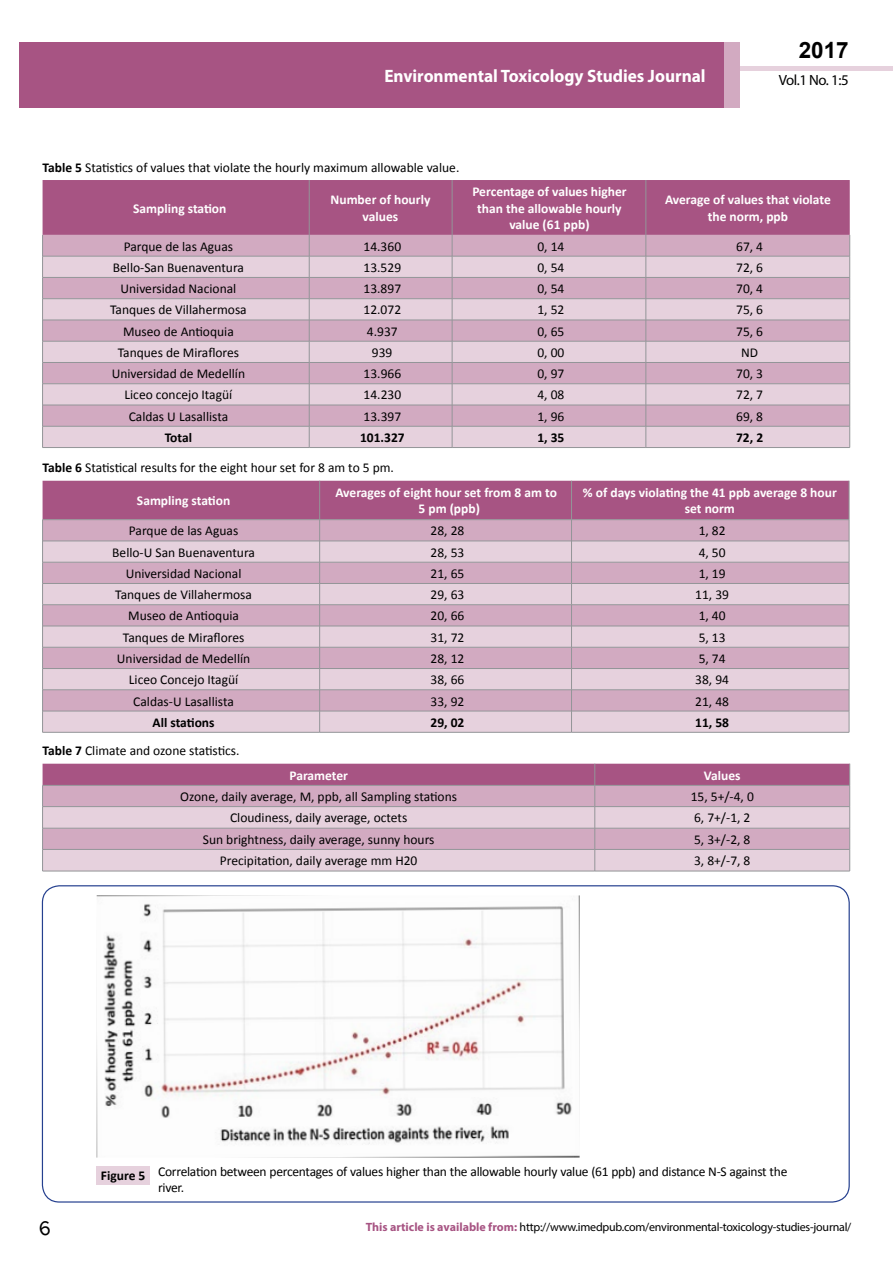
<style>
.page{position:relative;width:893px;height:1263px;background:#fff}
.page>*{position:absolute;margin:0;border:0;box-sizing:border-box;transform-origin:0 0}
.t1{font:25.5px "Tunga";color:#000}
.t2{font:700 22.5px "Arial";color:#000}
.t3{font:700 18px "Myriad Pro";color:#fff;scale:.96 1}
.t4{font:14.85px "Myriad Pro";color:#000}
.t5{font:13.5px "Calibri";color:#000}
.t6{font:700 13.5px/16.2px "Calibri";color:#fff;text-align:center}
.t7{font:13.5px/16.2px "Calibri";letter-spacing:-.02em;color:#000}
.t8{font:700 13.5px "Calibri";color:#000}
.t9{font:12px "Myriad Pro";letter-spacing:-.02em;color:#000}
.s1{font-weight:700}
.s2{font-weight:700;color:#a75483}
</style>
<div class="page">
<div style="left:722px;top:66px;width:171px;height:5px;background:#e6d1dd"></div>
<div style="left:19px;top:42px;width:706px;height:66px;background:#a75483"></div>
<div style="left:725px;top:43px;width:15px;height:65px;background:#d2aac1"></div>
<hr style="left:43px;top:447px;width:266px;height:1px;background:#939598">
<hr style="left:309px;top:447px;width:143px;height:1px;background:#939598">
<hr style="left:452px;top:447px;width:194px;height:1px;background:#939598">
<svg style="left:42px;top:180px;width:808px;height:267px;background:#cea6bd"></svg>
<hr style="left:646px;top:447px;width:204px;height:1px;background:#939598">
<hr style="left:43px;top:732px;width:277px;height:1px;background:#939598">
<hr style="left:320px;top:732px;width:251px;height:1px;background:#939598">
<svg style="left:42px;top:481px;width:808px;height:251px;background:#d0abc1"></svg>
<hr style="left:571px;top:732px;width:278px;height:1px;background:#939598">
<hr style="left:43px;top:871px;width:552px;height:1px;background:#939598">
<svg style="left:42px;top:764px;width:808px;height:107px;background:#cea7bd"></svg>
<hr style="left:595px;top:871px;width:255px;height:1px;background:#939598">
<div style="left:97px;top:1166px;width:53px;height:19px;background:#e6d1dd"></div>
<img style="left:97px;top:895px;width:483px;height:262px">
<h3 class="t3" style="left:384px;top:64px;width:336px">Environmental Toxicology Studies Journal</h3>
<p class="t5" style="left:43px;top:159px;width:418px"><span class="s1">Table 5</span> Statistics of values that violate the hourly maximum allowable value.</p>
<h2 class="t2" style="left:799px;top:35px;width:52px">2017</h2>
<p class="t4" style="left:779px;top:71px;width:71px">Vol.1 No. 1:5</p>
<p class="t6" style="left:133px;top:200px;width:95px">Sampling station</p>
<p class="t6" style="left:330px;top:192px;width:101px">Number of hourly values</p>
<p class="t6" style="left:472px;top:184px;width:156px">Percentage of values higher than the allowable hourly value (61 ppb)</p>
<p class="t6" style="left:665px;top:192px;width:167px">Average of values that violate the norm, ppb</p>
<p class="t5" style="left:124px;top:238px;width:111px">Parque de las Aguas</p>
<p class="t5" style="left:364px;top:238px;width:39px">14.360</p>
<p class="t5" style="left:537px;top:238px;width:28px">0, 14</p>
<p class="t5" style="left:736px;top:238px;width:28px">67, 4</p>
<p class="t5" style="left:113px;top:259px;width:132px">Bello-San Buenaventura</p>
<p class="t5" style="left:364px;top:259px;width:39px">13.529</p>
<p class="t5" style="left:537px;top:259px;width:28px">0, 54</p>
<p class="t5" style="left:736px;top:259px;width:28px">72, 6</p>
<p class="t5" style="left:120px;top:280px;width:117px">Universidad Nacional</p>
<p class="t5" style="left:364px;top:280px;width:39px">13.897</p>
<p class="t5" style="left:537px;top:280px;width:28px">0, 54</p>
<p class="t5" style="left:736px;top:280px;width:28px">70, 4</p>
<p class="t5" style="left:110px;top:301px;width:138px">Tanques de Villahermosa</p>
<p class="t5" style="left:364px;top:301px;width:39px">12.072</p>
<p class="t5" style="left:537px;top:301px;width:28px">1, 52</p>
<p class="t5" style="left:736px;top:301px;width:28px">75, 6</p>
<p class="t5" style="left:123px;top:323px;width:112px">Museo de Antioquia</p>
<p class="t5" style="left:367px;top:323px;width:32px">4.937</p>
<p class="t5" style="left:537px;top:323px;width:28px">0, 65</p>
<p class="t5" style="left:736px;top:323px;width:28px">75, 6</p>
<p class="t5" style="left:118px;top:344px;width:123px">Tanques de Miraflores</p>
<p class="t5" style="left:372px;top:344px;width:22px">939</p>
<p class="t5" style="left:537px;top:344px;width:28px">0, 00</p>
<p class="t5" style="left:741px;top:344px;width:19px">ND</p>
<p class="t5" style="left:112px;top:365px;width:135px">Universidad de Medellín</p>
<p class="t5" style="left:364px;top:365px;width:39px">13.966</p>
<p class="t5" style="left:537px;top:365px;width:28px">0, 97</p>
<p class="t5" style="left:736px;top:365px;width:28px">70, 3</p>
<p class="t5" style="left:125px;top:386px;width:109px">Liceo concejo Itagüí</p>
<p class="t5" style="left:364px;top:386px;width:39px">14.230</p>
<p class="t5" style="left:537px;top:386px;width:28px">4, 08</p>
<p class="t5" style="left:736px;top:386px;width:28px">72, 7</p>
<p class="t5" style="left:129px;top:408px;width:101px">Caldas U Lasallista</p>
<p class="t5" style="left:364px;top:408px;width:39px">13.397</p>
<p class="t5" style="left:537px;top:408px;width:28px">1, 96</p>
<p class="t5" style="left:736px;top:408px;width:28px">69, 8</p>
<p class="t8" style="left:165px;top:429px;width:29px">Total</p>
<p class="t8" style="left:360px;top:429px;width:46px">101.327</p>
<p class="t8" style="left:537px;top:429px;width:29px">1, 35</p>
<p class="t8" style="left:736px;top:429px;width:29px">72, 2</p>
<p class="t5" style="left:43px;top:459px;width:353px"><span class="s1">Table 6</span> Statistical results for the eight hour set for 8 am to 5 pm.</p>
<p class="t6" style="left:137px;top:493px;width:95px">Sampling station</p>
<p class="t6" style="left:335px;top:485px;width:223px">Averages of eight hour set from 8 am to<br>5 pm (ppb)</p>
<p class="t6" style="left:583px;top:485px;width:255px">% of days violating the 41 ppb average 8 hour set norm</p>
<p class="t5" style="left:129px;top:522px;width:111px">Parque de las Aguas</p>
<p class="t5" style="left:431px;top:522px;width:35px">28, 28</p>
<p class="t5" style="left:699px;top:522px;width:28px">1, 82</p>
<p class="t5" style="left:112px;top:544px;width:144px">Bello-U San Buenaventura</p>
<p class="t5" style="left:431px;top:544px;width:35px">28, 53</p>
<p class="t5" style="left:699px;top:544px;width:28px">4, 50</p>
<p class="t5" style="left:126px;top:565px;width:117px">Universidad Nacional</p>
<p class="t5" style="left:431px;top:565px;width:35px">21, 65</p>
<p class="t5" style="left:699px;top:565px;width:28px">1, 19</p>
<p class="t5" style="left:115px;top:586px;width:138px">Tanques de Villahermosa</p>
<p class="t5" style="left:431px;top:586px;width:35px">29, 63</p>
<p class="t5" style="left:695px;top:586px;width:35px">11, 39</p>
<p class="t5" style="left:128px;top:607px;width:112px">Museo de Antioquia</p>
<p class="t5" style="left:431px;top:607px;width:35px">20, 66</p>
<p class="t5" style="left:699px;top:607px;width:28px">1, 40</p>
<p class="t5" style="left:123px;top:629px;width:123px">Tanques de Miraflores</p>
<p class="t5" style="left:431px;top:629px;width:35px">31, 72</p>
<p class="t5" style="left:699px;top:629px;width:28px">5, 13</p>
<p class="t5" style="left:117px;top:650px;width:135px">Universidad de Medellín</p>
<p class="t5" style="left:431px;top:650px;width:35px">28, 12</p>
<p class="t5" style="left:699px;top:650px;width:28px">5, 74</p>
<p class="t5" style="left:129px;top:671px;width:111px">Liceo Concejo Itagüí</p>
<p class="t5" style="left:431px;top:671px;width:35px">38, 66</p>
<p class="t5" style="left:695px;top:671px;width:35px">38, 94</p>
<p class="t5" style="left:133px;top:692px;width:102px">Caldas-U Lasallista</p>
<p class="t5" style="left:431px;top:692px;width:35px">33, 92</p>
<p class="t5" style="left:695px;top:692px;width:35px">21, 48</p>
<p class="t8" style="left:153px;top:714px;width:63px">All stations</p>
<p class="t8" style="left:430px;top:714px;width:35px">29, 02</p>
<p class="t8" style="left:695px;top:714px;width:35px">11, 58</p>
<p class="t5" style="left:43px;top:742px;width:199px"><span class="s1">Table 7</span> Climate and ozone statistics.</p>
<p class="t6" style="left:289px;top:767px;width:60px">Parameter</p>
<p class="t6" style="left:704px;top:767px;width:38px">Values</p>
<p class="t5" style="left:180px;top:788px;width:278px">Ozone, daily average, M, ppb, all Sampling stations</p>
<p class="t5" style="left:691px;top:788px;width:65px">15, 5+/-4, 0</p>
<p class="t5" style="left:230px;top:809px;width:179px">Cloudiness, daily average, octets</p>
<p class="t5" style="left:694px;top:809px;width:58px">6, 7+/-1, 2</p>
<p class="t5" style="left:203px;top:831px;width:233px">Sun brightness, daily average, sunny hours</p>
<p class="t5" style="left:694px;top:831px;width:58px">5, 3+/-2, 8</p>
<p class="t5" style="left:220px;top:852px;width:199px">Precipitation, daily average mm H20</p>
<p class="t5" style="left:694px;top:852px;width:58px">3, 8+/-7, 8</p>
<p class="t7" style="left:158px;top:1164px;width:631px;text-indent:-57px"><span class="s1">Figure 5</span> Correlation between percentages of values higher than the allowable hourly value (61 ppb) and distance N-S against the river.</p>
<h1 class="t1" style="left:39px;top:1211px;width:14px">6</h1>
<p class="t9" style="left:366px;top:1219px;width:487px"><span class="s2">This article is available from:</span> http://www.imedpub.com/environmental-toxicology-studies-journal/</p>
</div>
